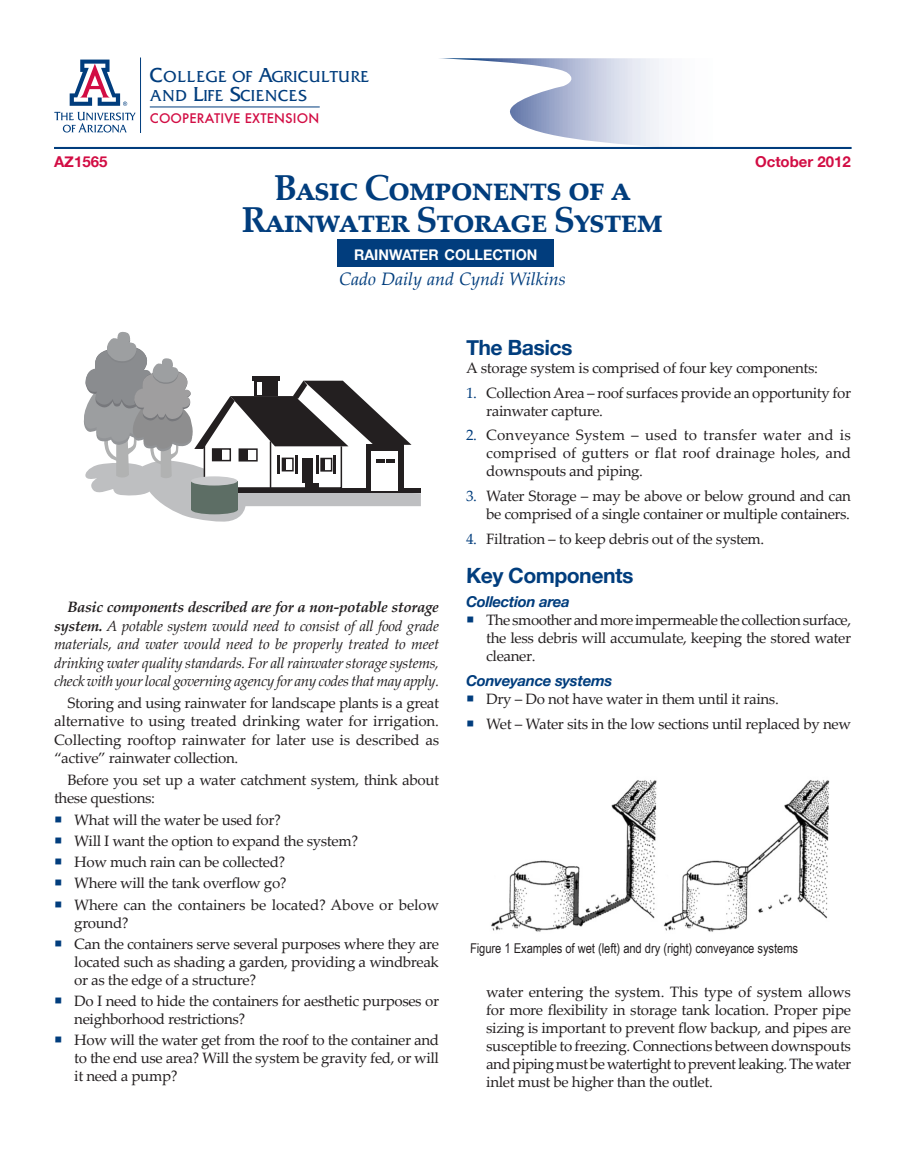
<style>
.page{position:relative;width:905px;height:1175px;background:#fff}
.page>*{position:absolute;margin:0;border:0;box-sizing:border-box;transform-origin:0 0}
.t1{font:700 36px "Palatino Linotype";letter-spacing:-.04em;color:#013d7d}
.t2{font:700 21px "Helvetica Neue";color:#013d7d}
.t3{font:italic 18px "Palatino Linotype";color:#013d7d}
.t4{font:16.65px/19.4px "Friz Quadrata Std";letter-spacing:.05em;color:#013d7d}
.t5{font:15px/18px "Palatino Linotype";letter-spacing:-.02em;color:#231f20;text-align:justify}
.t6{font:italic 15px/18.5px "Palatino Linotype";letter-spacing:-.02em;color:#231f20;text-align:justify}
.t7{font:italic 700 15px "Helvetica Neue";letter-spacing:-.02em;color:#013d7d}
.t8{font:700 15px "Helvetica Neue";color:#d20d44}
.t9{font:700 14.7px "Helvetica Neue";color:#fff}
.t10{font:13.5px "Arial Narrow";color:#231f20}
.t11{font:500 12.9px "Futura";letter-spacing:.015em;color:#d20d44}
.s1{font-size:21.15px}
.s2{font-weight:700}
.s3{color:#013d7d}
</style>
<div class="page">
<img style="left:491px;top:780px;width:339px;height:152px">
<div style="left:338px;top:239px;width:216px;height:27px;background:#013d7d"></div>
<svg style="left:83px;top:332px;width:338px;height:190px"></svg>
<hr style="left:257px;top:382px;width:4px;height:13px;background:#fff">
<svg style="left:438px;top:58px;width:414px;height:90px"></svg>
<hr style="left:54px;top:147px;width:797px;height:1px;background:#013d7d">
<hr style="left:140px;top:57px;width:1px;height:75px;background:#013d7d">
<hr style="left:150px;top:107px;width:170px;height:1px;background:#013d7d">
<svg style="left:54px;top:59px;width:82px;height:73px"></svg>
<p class="t4" style="left:150px;top:67px;width:221px"><span class="s1">C</span>OLLEGE OF <span class="s1">A</span>GRICULTURE<br>AND <span class="s1">L</span>IFE <span class="s1">S</span>CIENCES</p>
<p class="t11" style="left:150px;top:109px;width:171px">COOPERATIVE EXTENSION</p>
<p class="t8" style="left:54px;top:150px;width:55px">AZ1565</p>
<p class="t8" style="left:755px;top:150px;width:97px">October 2012</p>
<p class="t1" style="left:274px;top:163px;width:356px">Basic Components of a</p>
<p class="t1" style="left:242px;top:194px;width:423px">Rainwater Storage System</p>
<p class="t3" style="left:339px;top:266px;width:228px">Cado Daily and Cyndi Wilkins</p>
<p class="t9" style="left:354px;top:243px;width:185px">RAINWATER COLLECTION</p>
<p class="t6" style="left:54px;top:597px;width:387px;text-indent:14px"><span class="s2">Basic components described are for a non-potable storage system.</span> A potable system would need to consist of all food grade materials, and water would need to be properly treated to meet drinking water quality standards. For all rainwater storage systems, check with your local governing agency for any codes that may apply.</p>
<p class="t5" style="left:54px;top:693px;width:387px;line-height:18.5px;text-indent:14px">Storing and using rainwater for landscape plants is a great alternative to using treated drinking water for irrigation.<br>Collecting rooftop rainwater for later use is described as “active” rainwater collection.</p>
<p class="t5" style="left:54px;top:770px;width:387px;line-height:18.5px;text-indent:14px">Before you set up a water catchment system, think about these questions:</p>
<p class="t5" style="left:54px;top:810px;width:228px"><span class="s3">○</span> What will the water be used for?</p>
<p class="t5" style="left:54px;top:831px;width:306px"><span class="s3">○</span> Will I want the option to expand the system?</p>
<p class="t5" style="left:54px;top:852px;width:233px"><span class="s3">○</span> How much rain can be collected?</p>
<p class="t5" style="left:54px;top:873px;width:234px"><span class="s3">○</span> Where will the tank overflow go?</p>
<p class="t5" style="left:74px;top:894px;width:366px;text-indent:-20px"><span class="s3">○</span> Where can the containers be located? Above or below ground?</p>
<p class="t5" style="left:74px;top:934px;width:366px;text-indent:-20px"><span class="s3">○</span> Can the containers serve several purposes where they are located such as shading a garden, providing a windbreak or as the edge of a structure?</p>
<p class="t5" style="left:74px;top:991px;width:366px;text-indent:-20px"><span class="s3">○</span> Do I need to hide the containers for aesthetic purposes or neighborhood restrictions?</p>
<p class="t5" style="left:74px;top:1030px;width:366px;text-indent:-20px"><span class="s3">○</span> How will the water get from the roof to the container and to the end use area? Will the system be gravity fed, or will it need a pump?</p>
<p class="t2" style="left:466px;top:331px;width:108px">The Basics</p>
<p class="t5" style="left:466px;top:358px;width:354px">A storage system is comprised of four key components:</p>
<p class="t5" style="left:486px;top:383px;width:366px;text-indent:-20px"><span class="s3">1.</span> Collection Area – roof surfaces provide an opportunity for rainwater capture.</p>
<p class="t5" style="left:486px;top:426px;width:367px;text-indent:-20px"><span class="s3">2.</span> Conveyance System – used to transfer water and is comprised of gutters or flat roof drainage holes, and downspouts and piping.</p>
<p class="t5" style="left:466px;top:486px;width:387px;text-align:right"><span class="s3">3.</span> Water Storage – may be above or below ground and can be comprised of a single container or multiple containers.</p>
<p class="t5" style="left:466px;top:529px;width:300px"><span class="s3">4.</span> Filtration – to keep debris out of the system.</p>
<p class="t2" style="left:466px;top:558px;width:169px">Key Components</p>
<p class="t7" style="left:466px;top:590px;width:105px">Collection area</p>
<p class="t5" style="left:486px;top:610px;width:366px;text-indent:-20px"><span class="s3">○</span> The smoother and more impermeable the collection surface, the less debris will accumulate, keeping the stored water cleaner.</p>
<p class="t7" style="left:466px;top:669px;width:148px">Conveyance systems</p>
<p class="t5" style="left:466px;top:689px;width:314px"><span class="s3">○</span> Dry – Do not have water in them until it rains.</p>
<p class="t5" style="left:466px;top:714px;width:387px"><span class="s3">○</span> Wet – Water sits in the low sections until replaced by new</p>
<p class="t10" style="left:470px;top:938px;width:330px">Figure 1 Examples of wet (left) and dry (right) conveyance systems</p>
<p class="t5" style="left:486px;top:982px;width:366px">water entering the system. This type of system allows for more flexibility in storage tank location. Proper pipe sizing is important to prevent flow backup, and pipes are susceptible to freezing. Connections between downspouts and piping must be watertight to prevent leaking. The water inlet must be higher than the outlet.</p>
</div>
